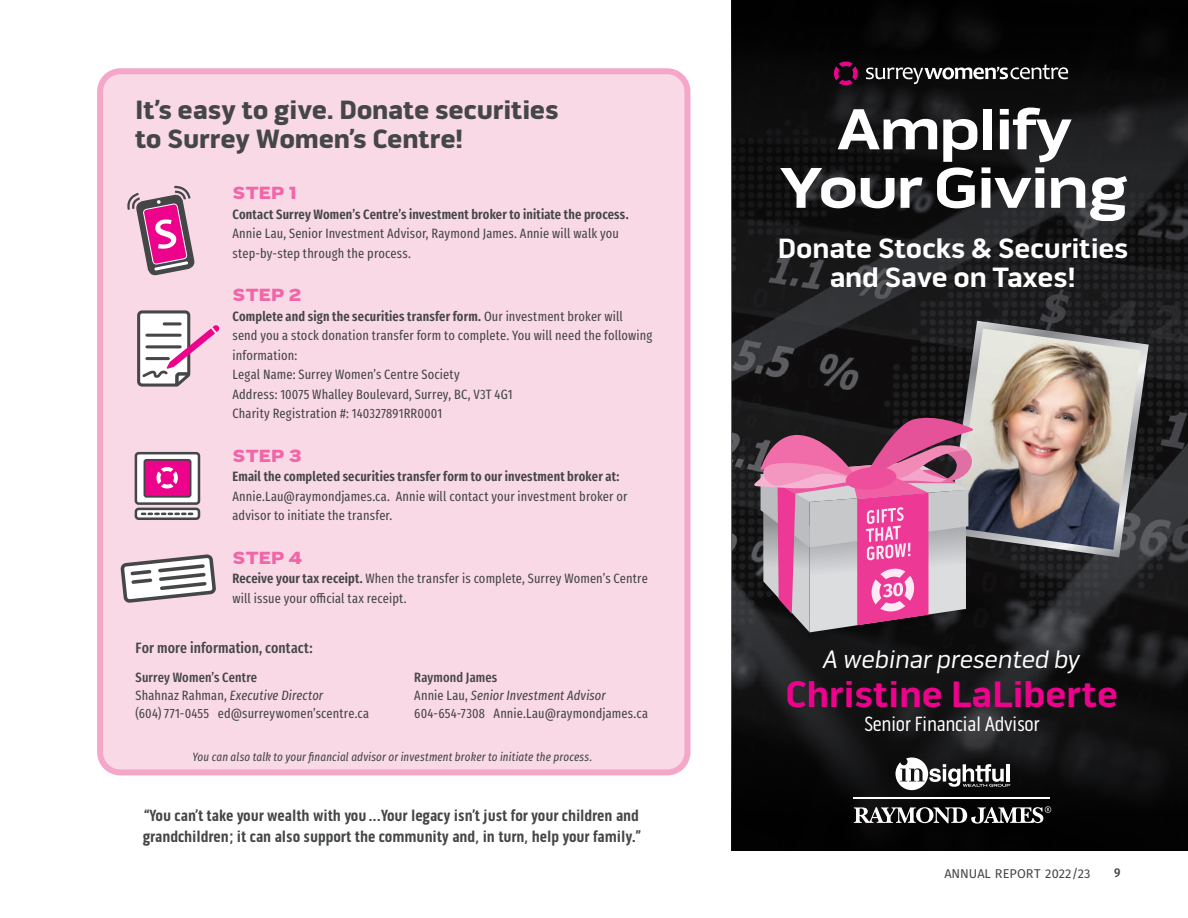
<style>
.page{position:relative;width:1188px;height:918px;background:#fff}
.page>*{position:absolute;margin:0;border:0;box-sizing:border-box;transform-origin:0 0}
.t1{font:700 58.5px/58.5px "Pill Gothic 900 mg";letter-spacing:-.03em;color:#fff;text-align:center}
.t2{font:700 37.5px "Pill Gothic 600 mg";color:#ed028c}
.t3{font:700 28.5px/28.5px "Pill Gothic 600 mg";letter-spacing:-.01em;color:#fff;text-align:center}
.t4{font:900 27px/28.5px "Pill Gothic 600 mg";letter-spacing:-.01em;color:#454647}
.t5{font:italic 25.5px "Pill Gothic 600 mg";letter-spacing:-.02em;color:#fff}
.t6{font:21px "Pill Gothic 300 mg";letter-spacing:-.02em;color:#fff}
.t7{font:900 18px "Pill Gothic 900 mg";letter-spacing:.015em;color:#f166a7}
.t8{font:700 16.5px/21px "Pill Gothic 300 mg";letter-spacing:-.005em;color:#454647}
.t9{font:500 15px "Fira Sans Compressed";letter-spacing:.005em;color:#454647}
.t10{font:13.5px/19.5px "Fira Sans Compressed";letter-spacing:.01em;color:#454647}
.t11{font:600 13.5px "Fira Sans Compressed";letter-spacing:.01em;color:#454647}
.t12{font:12.75px "Fira Sans";letter-spacing:.005em;color:#454647}
.t13{font:500 12.75px "Fira Sans Condensed";color:#454647}
.t14{font:italic 12px "Fira Sans Compressed";letter-spacing:.015em;color:#454647}
.s1{font-weight:600}
.s2{font-weight:500}
.s3{font-style:italic}
</style>
<div class="page">
<div style="left:100px;top:71px;width:587px;height:701px;background:#fad9e7;border-radius:20px"></div>
<div style="left:97px;top:68px;width:593px;height:707px;border:6px solid #f5a7ca;border-radius:20px"></div>
<img style="left:732px;top:0;width:456px;height:850px">
<svg style="left:866px;top:65px;width:202px;height:19px"></svg>
<svg style="left:833px;top:61px;width:25px;height:25px"></svg>
<img style="left:948px;top:321px;width:201px;height:236px">
<hr style="left:854px;top:798px;width:196px;height:1px;background:#fff">
<svg style="left:854px;top:806px;width:197px;height:18px"></svg>
<svg style="left:895px;top:758px;width:115px;height:32px"></svg>
<img style="left:731px;top:531px;width:261px;height:115px">
<svg style="left:754px;top:413px;width:219px;height:219px"></svg>
<svg style="left:127px;top:186px;width:68px;height:90px"></svg>
<svg style="left:120px;top:554px;width:96px;height:49px"></svg>
<div style="left:136px;top:453px;width:63px;height:51px;background:#fff;border-radius:3px"></div>
<div style="left:135px;top:452px;width:65px;height:53px;border:3px solid #454647;border-radius:3px"></div>
<div style="left:144px;top:460px;width:47px;height:37px;background:#ed028c;border-radius:2px"></div>
<div style="left:144px;top:459px;width:47px;height:39px;border:2px solid #454647;border-radius:2px"></div>
<svg style="left:136px;top:509px;width:63px;height:10px"></svg>
<div style="left:135px;top:508px;width:65px;height:12px;border:3px solid #454647;border-radius:3px"></div>
<svg style="left:142px;top:513px;width:50px;height:2px"></svg>
<svg style="left:156px;top:467px;width:22px;height:22px"></svg>
<svg style="left:137px;top:310px;width:83px;height:77px"></svg>
<h3 class="t4" style="left:135px;top:96px;width:425px">It’s easy to give. Donate securities to Surrey Women’s Centre!</h3>
<h3 class="t7" style="left:232px;top:182px;width:66px">STEP 1</h3>
<p class="t11" style="left:232px;top:203px;width:398px">Contact Surrey Women’s Centre’s investment broker to initiate the process.</p>
<p class="t10" style="left:232px;top:224px;width:388px">Annie Lau, Senior Investment Advisor, Raymond James. Annie will walk you step-by-step through the process.</p>
<h3 class="t7" style="left:232px;top:284px;width:70px">STEP 2</h3>
<p class="t10" style="left:232px;top:306px;width:421px"><span class="s1">Complete and sign the securities transfer form.</span> Our investment broker will<br>send you a stock donation transfer form to complete. You will need the following information:<br>Legal Name: Surrey Women’s Centre Society<br>Address: 10075 Whalley Boulevard, Surrey, BC, V3T 4G1<br>Charity Registration #: 140327891RR0001</p>
<h3 class="t7" style="left:232px;top:445px;width:71px">STEP 3</h3>
<p class="t11" style="left:232px;top:466px;width:388px">Email the completed securities transfer form to our investment broker at:</p>
<p class="t10" style="left:232px;top:486px;width:397px">Annie.Lau@raymondjames.ca. Annie will contact your investment broker or advisor to initiate the transfer.</p>
<h3 class="t7" style="left:232px;top:547px;width:71px">STEP 4</h3>
<p class="t10" style="left:232px;top:569px;width:417px"><span class="s1">Receive your tax receipt.</span> When the transfer is complete, Surrey Women’s Centre will issue your official tax receipt.</p>
<p class="t9" style="left:136px;top:636px;width:178px">For more information, contact:</p>
<p class="t10" style="left:136px;top:668px;width:235px;line-height:18px"><span class="s2">Surrey Women’s Centre<br></span>Shahnaz Rahman, <span class="s3">Executive Director<br></span>(604) 771-0455 ed@surreywomen’scentre.ca</p>
<p class="t10" style="left:414px;top:668px;width:235px;line-height:18px"><span class="s2">Raymond James<br></span>Annie Lau, <span class="s3">Senior Investment Advisor<br></span>604-654-7308 Annie.Lau@raymondjames.ca</p>
<p class="t14" style="left:192px;top:748px;width:401px">You can also talk to your financial advisor or investment broker to initiate the process.</p>
<p class="t8" style="left:143px;top:805px;width:500px">“You can’t take your wealth with you ...Your legacy isn’t just for your children and grandchildren; it can also support the community and, in turn, help your family.”</p>
<h1 class="t1" style="left:778px;top:101px;width:352px">Amplify<br>Your Giving</h1>
<h3 class="t3" style="left:778px;top:235px;width:352px">Donate Stocks &amp; Securities and Save on Taxes!</h3>
<h3 class="t5" style="left:823px;top:644px;width:259px">A webinar presented by</h3>
<h2 class="t2" style="left:785px;top:672px;width:334px">Christine LaLiberte</h2>
<h3 class="t6" style="left:864px;top:712px;width:177px">Senior Financial Advisor</h3>
<p class="t12" style="left:944px;top:864px;width:148px">ANNUAL REPORT 2022/23</p>
<p class="t13" style="left:1114px;top:863px;width:8px">9</p>
</div>
